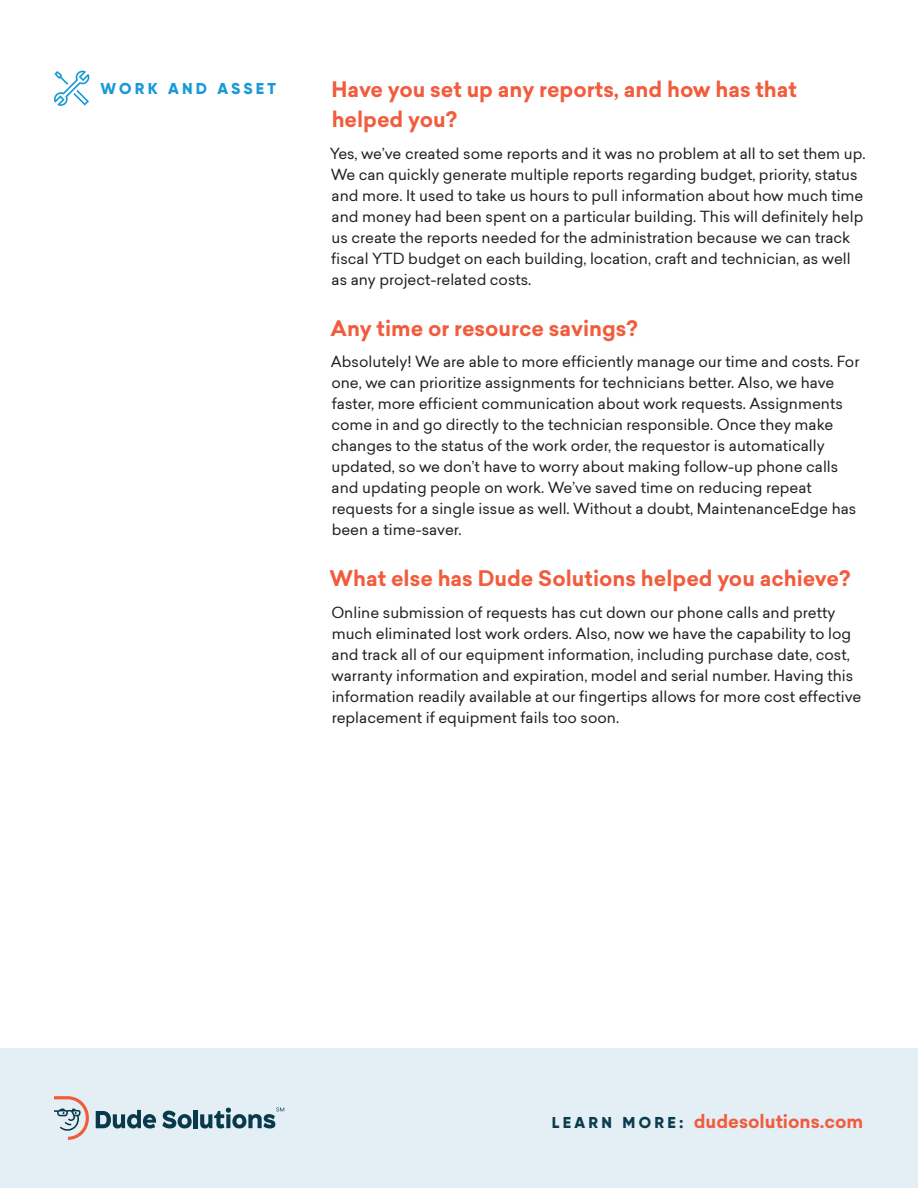
<style>
.page{position:relative;width:918px;height:1188px;background:#fff}
.page>*{position:absolute;margin:0;border:0;box-sizing:border-box;transform-origin:0 0}
.t1{font:700 21px/30px "Sailec";color:#f15c3d}
.t2{font:700 18px "Sailec";color:#f15c3d}
.t3{font:800 15.75px "Gilroy";letter-spacing:.21em;color:#199ad7}
.t4{font:15px/21px "Sailec";color:#231f20}
.s1{font-family:"Gilroy";font-weight:800;font-size:15.75px;color:#0b3c4b}
</style>
<div class="page">
<div style="left:0;top:1048px;width:918px;height:140px;background:#e3eef5"></div>
<svg style="left:54px;top:1096px;width:35px;height:44px"></svg>
<svg style="left:96px;top:1110px;width:60px;height:18px"></svg>
<svg style="left:162px;top:1111px;width:30px;height:17px"></svg>
<hr style="left:194px;top:1110px;width:4px;height:18px;background:#093a4c">
<svg style="left:200px;top:1107px;width:84px;height:21px"></svg>
<svg style="left:54px;top:71px;width:35px;height:35px"></svg>
<p class="t3" style="left:101px;top:78px;width:177px">WORK AND ASSET</p>
<h1 class="t1" style="left:332px;top:74px;width:467px">Have you set up any reports, and how has that helped you?</h1>
<p class="t4" style="left:330px;top:142px;width:537px">Yes, we’ve created some reports and it was no problem at all to set them up.<br>We can quickly generate multiple reports regarding budget, priority, status and more. It used to take us hours to pull information about how much time and money had been spent on a particular building. This will definitely help us create the reports needed for the administration because we can track fiscal YTD budget on each building, location, craft and technician, as well as any project-related costs.</p>
<h1 class="t1" style="left:330px;top:313px;width:309px">Any time or resource savings?</h1>
<p class="t4" style="left:331px;top:351px;width:530px">Absolutely! We are able to more efficiently manage our time and costs. For one, we can prioritize assignments for technicians better. Also, we have faster, more efficient communication about work requests. Assignments come in and go directly to the technician responsible. Once they make changes to the status of the work order, the requestor is automatically updated, so we don’t have to worry about making follow-up phone calls and updating people on work. We’ve saved time on reducing repeat requests for a single issue as well. Without a doubt, MaintenanceEdge has been a time-saver.</p>
<h1 class="t1" style="left:330px;top:564px;width:522px">What else has Dude Solutions helped you achieve?</h1>
<p class="t4" style="left:331px;top:602px;width:532px">Online submission of requests has cut down our phone calls and pretty much eliminated lost work orders. Also, now we have the capability to log and track all of our equipment information, including purchase date, cost, warranty information and expiration, model and serial number. Having this information readily available at our fingertips allows for more cost effective replacement if equipment fails too soon.</p>
<p class="t2" style="left:552px;top:1109px;width:313px"><span class="s1">L E A R N M O R E :</span> dudesolutions.com</p>
</div>
